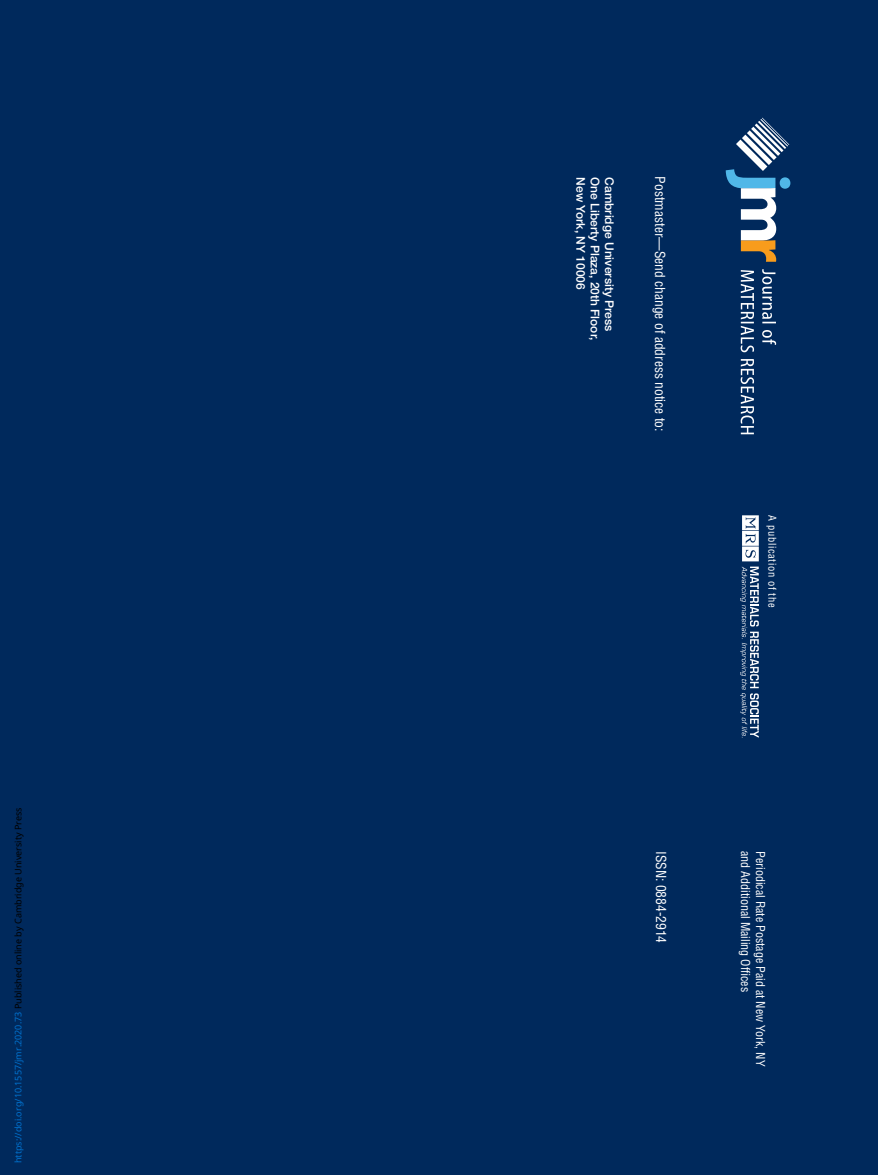
<style>
.page{position:relative;width:878px;height:1175px;background:#fff}
.page>*{position:absolute;margin:0;border:0;box-sizing:border-box;transform-origin:0 0}
.t1{font:condensed 13.5px "Helvetica LT Std";color:#fff}
.t2{font:500 12px "Helvetica Neue LT Std";color:#fff}
.t3{font:condensed 12px "Helvetica LT Std";color:#fff}
.t4{font:condensed 10.5px "Helvetica LT Std";letter-spacing:.06em;color:#fff}
.t5{font:9px "Noto Sans";color:#000}
.s1{color:#0172cf}
</style>
<div class="page">
<div style="left:0;top:0;width:878px;height:1174px;background:#00295c"></div>
<div style="left:779px;top:177px;width:11px;height:12px;background:#50b7e8;border-radius:50%"></div>
<svg style="left:725px;top:118px;width:64px;height:144px"></svg>
<svg style="left:740px;top:269px;width:36px;height:165px"></svg>
<svg style="left:740px;top:515px;width:18px;height:222px"></svg>
<p class="t5" style="left:12px;top:1163px;width:357px;rotate:-90deg"><span class="s1">https://doi.org/10.1557/jmr.2020.73</span> Published online by Cambridge University Press</p>
<p class="t2" style="left:585px;top:177px;width:114px;rotate:90deg">New York, NY 10006</p>
<p class="t2" style="left:599px;top:177px;width:164px;rotate:90deg">One Liberty Plaza, 20th Floor,</p>
<p class="t2" style="left:614px;top:177px;width:156px;rotate:90deg">Cambridge University Press</p>
<p class="t1" style="left:665px;top:176px;width:256px;rotate:90deg">Postmaster—Send change of address notice to:</p>
<p class="t4" style="left:776px;top:515px;width:94px;rotate:90deg">A publication of the</p>
<p class="t1" style="left:666px;top:851px;width:94px;rotate:90deg">ISSN: 0884-2914</p>
<p class="t3" style="left:750px;top:851px;width:142px;rotate:90deg">and Additional Mailing Offices</p>
<p class="t3" style="left:765px;top:851px;width:217px;rotate:90deg">Periodical Rate Postage Paid at New York, NY</p>
</div>
